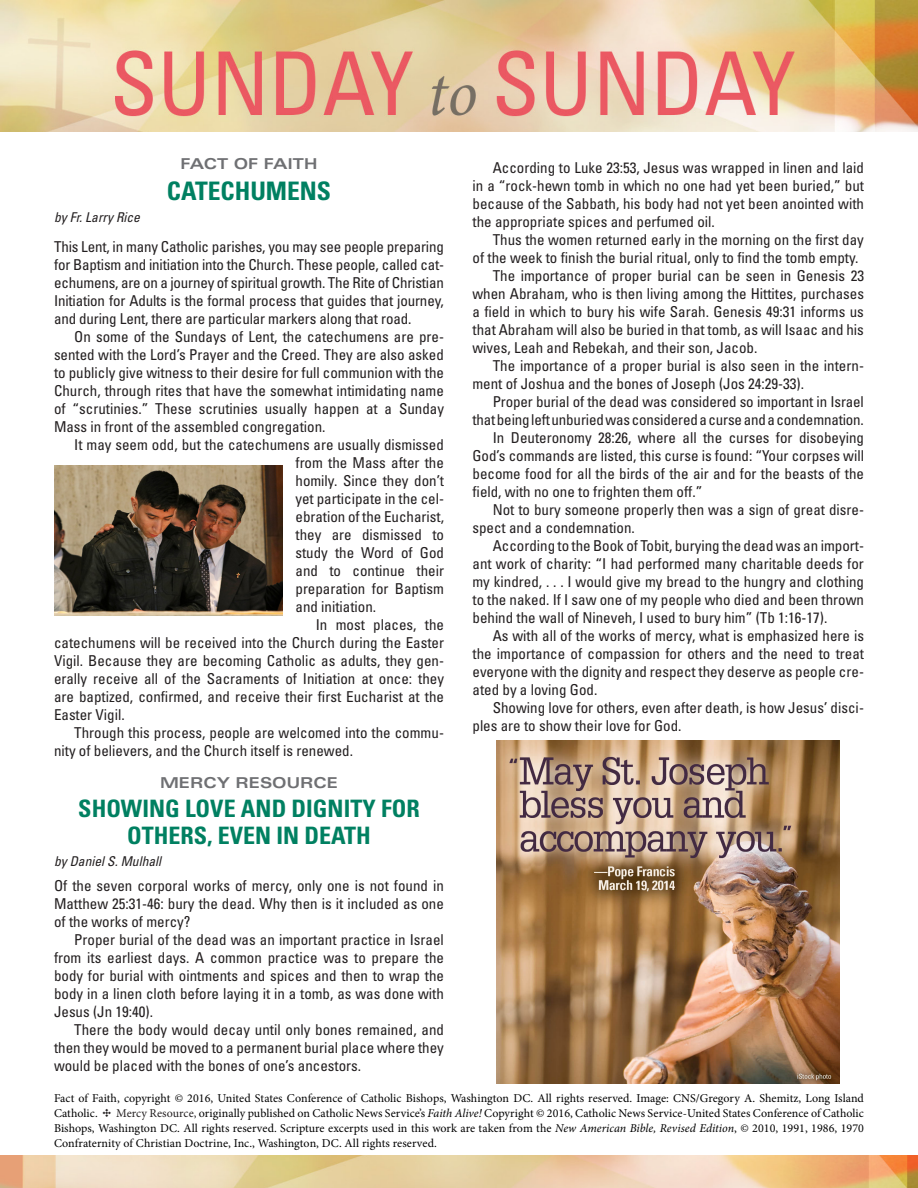
<style>
.page{position:relative;width:918px;height:1188px;background:#fff}
.page>*{position:absolute;margin:0;border:0;box-sizing:border-box;transform-origin:0 0}
.t1{font:700 condensed 25.5px "Univers LT Std";color:#008061}
.t2{font:700 condensed 24px/27px "Univers LT Std";color:#008061;text-align:center}
.t3{font:condensed 15px/18px "Univers LT Std";color:#231f20;text-align:justify}
.item_name{font:700 expanded 15px "Univers LT Std";color:#6f7073}
.t4{font:italic condensed 13.5px "Univers LT Std";color:#231f20}
.t5{font:12px/15px "Minion Pro";letter-spacing:.005em;color:#000;text-align:justify}
.s1{color:#231f20}
.s2{font-style:italic}
</style>
<div class="page">
<img style="left:0;top:1156px;width:918px;height:32px">
<img style="left:0;top:0;width:918px;height:132px">
<img style="left:54px;top:465px;width:228px;height:150px">
<img style="left:497px;top:741px;width:343px;height:343px">
<p class="item_name" style="left:181px;top:156px;width:138px">FACT OF FAITH</p>
<h1 class="t1" style="left:167px;top:175px;width:166px">CATECHUMENS</h1>
<p class="t4" style="left:54px;top:209px;width:88px">by Fr. Larry Rice</p>
<p class="t3" style="left:54px;top:237px;width:392px">This Lent, in many Catholic parishes, you may see people preparing for Baptism and initiation into the Church. These people, called cat&shy;echumens, are on a journey of spiritual growth. The Rite of Christian Initiation for Adults is the formal process that guides that journey, and during Lent, there are particular markers along that road.</p>
<p class="t3" style="left:54px;top:327px;width:392px;text-indent:20px">On some of the Sundays of Lent, the catechumens are pre&shy;sented with the Lord’s Prayer and the Creed. They are also asked to publicly give witness to their desire for full communion with the Church, through rites that have the somewhat intimidating name of “scrutinies.” These scrutinies usually happen at a Sunday Mass in front of the assembled congregation.</p>
<p class="t3" style="left:296px;top:435px;width:150px;text-indent:-221px">It may seem odd, but the catechumens are usually dismissed from the Mass after the homily. Since they don’t yet participate in the cel&shy;ebration of the Eucharist, they are dismissed to study the Word of God and to continue their preparation for Baptism and initiation.</p>
<p class="t3" style="left:54px;top:615px;width:392px;text-indent:262px">In most places, the catechumens will be received into the Church during the Easter Vigil. Because they are becoming Catholic as adults, they gen&shy;erally receive all of the Sacraments of Initiation at once: they are baptized, confirmed, and receive their first Eucharist at the Easter Vigil.</p>
<p class="t3" style="left:54px;top:723px;width:392px;text-indent:20px">Through this process, people are welcomed into the commu&shy;nity of believers, and the Church itself is renewed.</p>
<p class="item_name" style="left:160px;top:774px;width:179px">MERCY RESOURCE</p>
<p class="t2" style="left:78px;top:795px;width:343px">SHOWING LOVE AND DIGNITY FOR<br>OTHERS, EVEN IN DEATH</p>
<p class="t4" style="left:54px;top:853px;width:109px">by Daniel S. Mulhall</p>
<p class="t3" style="left:54px;top:876px;width:392px">Of the seven corporal works of mercy, only one is not found in Matthew 25:31-46: bury the dead. Why then is it included as one of the works of mercy?</p>
<p class="t3" style="left:54px;top:930px;width:392px;text-indent:20px">Proper burial of the dead was an important practice in Israel from its earliest days. A common practice was to prepare the body for burial with ointments and spices and then to wrap the body in a linen cloth before laying it in a tomb, as was done with Jesus (Jn 19:40).</p>
<p class="t3" style="left:54px;top:1020px;width:392px;text-indent:20px">There the body would decay until only bones remained, and then they would be moved to a permanent burial place where they would be placed with the bones of one’s ancestors.</p>
<p class="t3" style="left:472px;top:158px;width:393px;text-indent:20px">According to Luke 23:53, Jesus was wrapped in linen and laid in a “rock-hewn tomb in which no one had yet been buried,” but because of the Sabbath, his body had not yet been anointed with the appropriate spices and perfumed oil.</p>
<p class="t3" style="left:472px;top:230px;width:393px;text-indent:20px">Thus the women returned early in the morning on the first day of the week to finish the burial ritual, only to find the tomb empty.</p>
<p class="t3" style="left:472px;top:266px;width:393px;text-indent:20px">The importance of proper burial can be seen in Genesis 23 when Abraham, who is then living among the Hittites, purchases a field in which to bury his wife Sarah. Genesis 49:31 informs us that Abraham will also be buried in that tomb, as will Isaac and his wives, Leah and Rebekah, and their son, Jacob.</p>
<p class="t3" style="left:472px;top:356px;width:393px;text-indent:20px">The importance of a proper burial is also seen in the intern&shy;ment of Joshua and the bones of Joseph (Jos 24:29-33).</p>
<p class="t3" style="left:472px;top:392px;width:393px;text-align:right">Proper burial of the dead was considered so important in Israel that being left unburied was considered a curse and a condemnation.</p>
<p class="t3" style="left:472px;top:428px;width:393px;text-indent:20px">In Deuteronomy 28:26, where all the curses for disobeying God’s commands are listed, this curse is found: “Your corpses will become food for all the birds of the air and for the beasts of the field, with no one to frighten them off.”</p>
<p class="t3" style="left:472px;top:500px;width:393px;text-indent:20px">Not to bury someone properly then was a sign of great disre&shy;spect and a condemnation.</p>
<p class="t3" style="left:472px;top:536px;width:393px;text-indent:20px">According to the Book of Tobit, burying the dead was an import&shy;ant work of charity: “I had performed many charitable deeds for my kindred, . . . I would give my bread to the hungry and clothing to the naked. If I saw one of my people who died and been thrown behind the wall of Nineveh, I used to bury him” (Tb 1:16-17).</p>
<p class="t3" style="left:472px;top:626px;width:393px;text-indent:20px">As with all of the works of mercy, what is emphasized here is the importance of compassion for others and the need to treat everyone with the dignity and respect they deserve as people cre&shy;ated by a loving God.</p>
<p class="t3" style="left:472px;top:698px;width:393px;text-indent:20px">Showing love for others, even after death, is how Jesus’ disci&shy;ples are to show their love for God.</p>
<p class="t5" style="left:54px;top:1090px;width:811px">Fact of Faith, copyright © 2016, United States Conference of Catholic Bishops, Washington DC. All rights reserved. Image: CNS/Gregory A. Shemitz, Long Island Catholic. <span class="s1">• Mercy Resource,</span> originally published on Catholic News Service’s <span class="s2">Faith Alive!</span> Copyright © 2016, Catholic News Service-United States Conference of Catholic Bishops, Washington DC. All rights reserved. Scripture excerpts used in this work are taken from the <span class="s2">New American Bible, Revised Edition</span>, © 2010, 1991, 1986, 1970<br>Confraternity of Christian Doctrine, Inc., Washington, DC. All rights reserved.</p>
</div>
